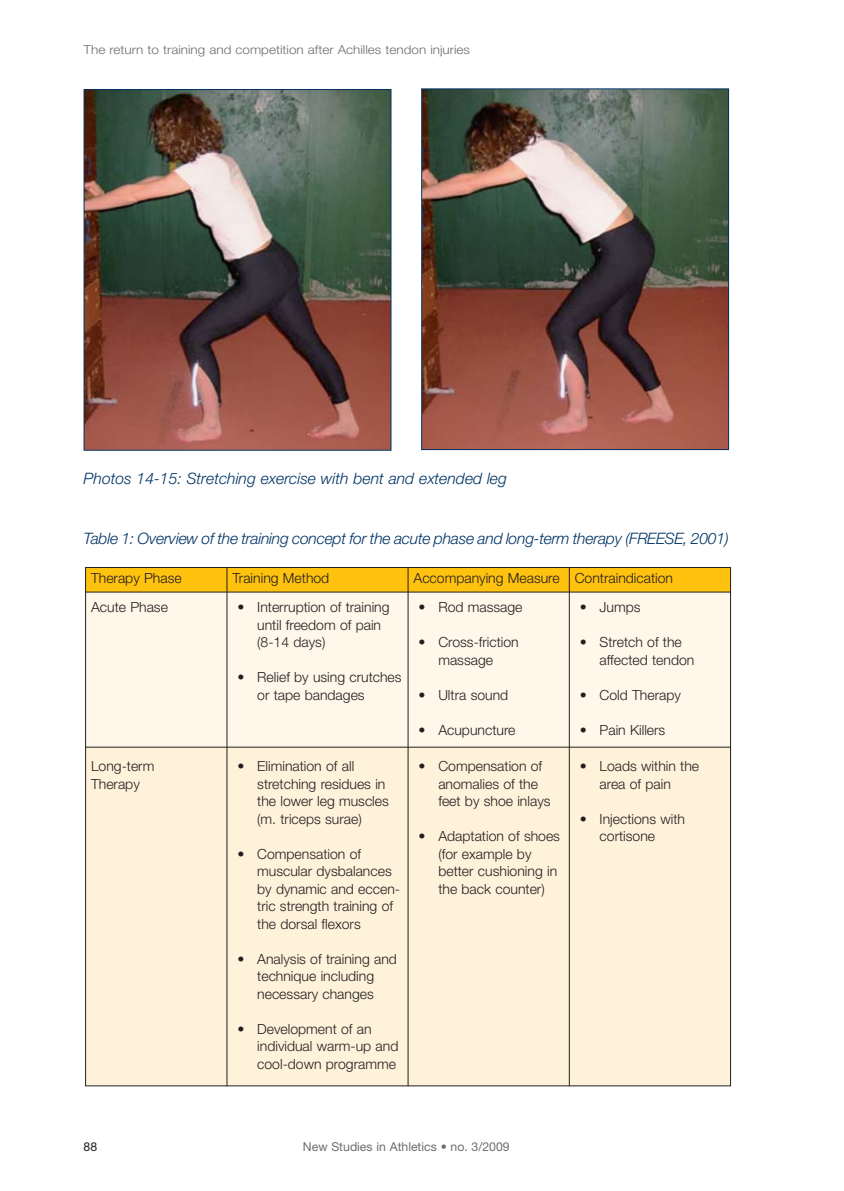
<style>
.page{position:relative;width:844px;height:1191px;background:#fff}
.page>*{position:absolute;margin:0;border:0;box-sizing:border-box;transform-origin:0 0}
.t1{font:italic 300 15.75px "Helvetica Neue";letter-spacing:-.015em;color:#003365}
.t2{font:300 14px/17.5px "Helvetica Neue";color:#231f20}
.t3{font:300 12.25px "Helvetica Neue";color:#6d6e70;scale:1.1 1}
.t4{font:12.25px "Helvetica Neue";color:#6d6e70}
.t5{font:12.25px "Helvetica Neue";color:#231f20}
</style>
<div class="page">
<div style="left:85px;top:567px;width:142px;height:25px;background:#ffc20e"></div>
<div style="left:227px;top:567px;width:181px;height:25px;background:#ffc20e"></div>
<div style="left:408px;top:567px;width:161px;height:25px;background:#ffc20e"></div>
<div style="left:569px;top:567px;width:161px;height:25px;background:#ffc20e"></div>
<div style="left:85px;top:592px;width:142px;height:155px;background:#fff7ea"></div>
<div style="left:227px;top:592px;width:181px;height:155px;background:#fff7ea"></div>
<div style="left:408px;top:592px;width:161px;height:155px;background:#fff7ea"></div>
<div style="left:569px;top:592px;width:161px;height:155px;background:#fff7ea"></div>
<div style="left:85px;top:747px;width:142px;height:339px;background:#fff2db"></div>
<div style="left:227px;top:747px;width:181px;height:339px;background:#fff2db"></div>
<div style="left:408px;top:747px;width:161px;height:339px;background:#fff2db"></div>
<div style="left:569px;top:747px;width:161px;height:339px;background:#fff2db"></div>
<hr style="left:85px;top:567px;width:1px;height:519px;background:#231f20">
<hr style="left:226px;top:567px;width:1px;height:519px;background:#231f20">
<hr style="left:407px;top:567px;width:1px;height:519px;background:#231f20">
<hr style="left:569px;top:567px;width:1px;height:519px;background:#231f20">
<hr style="left:730px;top:567px;width:1px;height:519px;background:#231f20">
<hr style="left:85px;top:567px;width:645px;height:1px;background:#231f20">
<hr style="left:85px;top:592px;width:645px;height:1px;background:#231f20">
<hr style="left:85px;top:747px;width:645px;height:1px;background:#231f20">
<hr style="left:85px;top:1085px;width:645px;height:1px;background:#231f20">
<img style="left:86px;top:91px;width:303px;height:358px">
<div style="left:84px;top:89px;width:307px;height:362px;border:1px solid #003365"></div>
<img style="left:423px;top:90px;width:303px;height:358px">
<div style="left:421px;top:88px;width:307px;height:362px;border:1px solid #003365"></div>
<p class="t3" style="left:84px;top:45px;width:353px">The return to training and competition after Achilles tendon injuries</p>
<p class="t1" style="left:84px;top:472px;width:424px">Photos 14-15: Stretching exercise with bent and extended leg</p>
<p class="t1" style="left:84px;top:533px;width:646px">Table 1: Overview of the training concept for the acute phase and long-term therapy (FREESE, 2001)</p>
<p class="t2" style="left:91px;top:571px;width:92px">Therapy Phase</p>
<p class="t2" style="left:232px;top:571px;width:98px">Training Method</p>
<p class="t2" style="left:413px;top:571px;width:261px">Accompanying Measure Contraindication</p>
<p class="t2" style="left:91px;top:599px;width:78px">Acute Phase</p>
<p class="t2" style="left:257px;top:599px;width:134px;text-indent:-20px">• Interruption of training until freedom of pain (8-14 days)</p>
<p class="t2" style="left:257px;top:669px;width:146px;text-indent:-20px">• Relief by using crutches or tape bandages</p>
<p class="t2" style="left:418px;top:599px;width:105px">• Rod massage</p>
<p class="t2" style="left:418px;top:634px;width:102px;text-align:center">• Cross-friction massage</p>
<p class="t2" style="left:418px;top:687px;width:91px">• Ultra sound</p>
<p class="t2" style="left:418px;top:722px;width:98px">• Acupuncture</p>
<p class="t2" style="left:579px;top:599px;width:62px">• Jumps</p>
<p class="t2" style="left:599px;top:634px;width:96px;text-indent:-20px">• Stretch of the affected tendon</p>
<p class="t2" style="left:579px;top:687px;width:103px">• Cold Therapy</p>
<p class="t2" style="left:579px;top:722px;width:87px">• Pain Killers</p>
<p class="t2" style="left:91px;top:759px;width:65px">Long-term<br>Therapy</p>
<p class="t2" style="left:257px;top:759px;width:133px;text-indent:-20px">• Elimination of all stretching residues in the lower leg muscles (m. triceps surae)</p>
<p class="t2" style="left:257px;top:846px;width:144px;text-indent:-20px">• Compensation of muscular dysbalances by dynamic and eccen&shy;tric strength training of the dorsal flexors</p>
<p class="t2" style="left:237px;top:951px;width:161px;text-align:center">• Analysis of training and technique including necessary changes</p>
<p class="t2" style="left:257px;top:1021px;width:143px;text-indent:-20px">• Development of an individual warm-up and cool-down programme</p>
<p class="t2" style="left:438px;top:759px;width:114px;text-indent:-20px">• Compensation of anomalies of the feet by shoe inlays</p>
<p class="t2" style="left:438px;top:829px;width:123px;text-indent:-20px">• Adaptation of shoes (for example by better cushioning in the back counter)</p>
<p class="t2" style="left:579px;top:759px;width:121px;text-align:center">• Loads within the area of pain</p>
<p class="t2" style="left:599px;top:811px;width:87px;text-indent:-20px">• Injections with cortisone</p>
<p class="t5" style="left:84px;top:1141px;width:15px">88</p>
<p class="t4" style="left:303px;top:1141px;width:208px">New Studies in Athletics • no. 3/2009</p>
</div>
